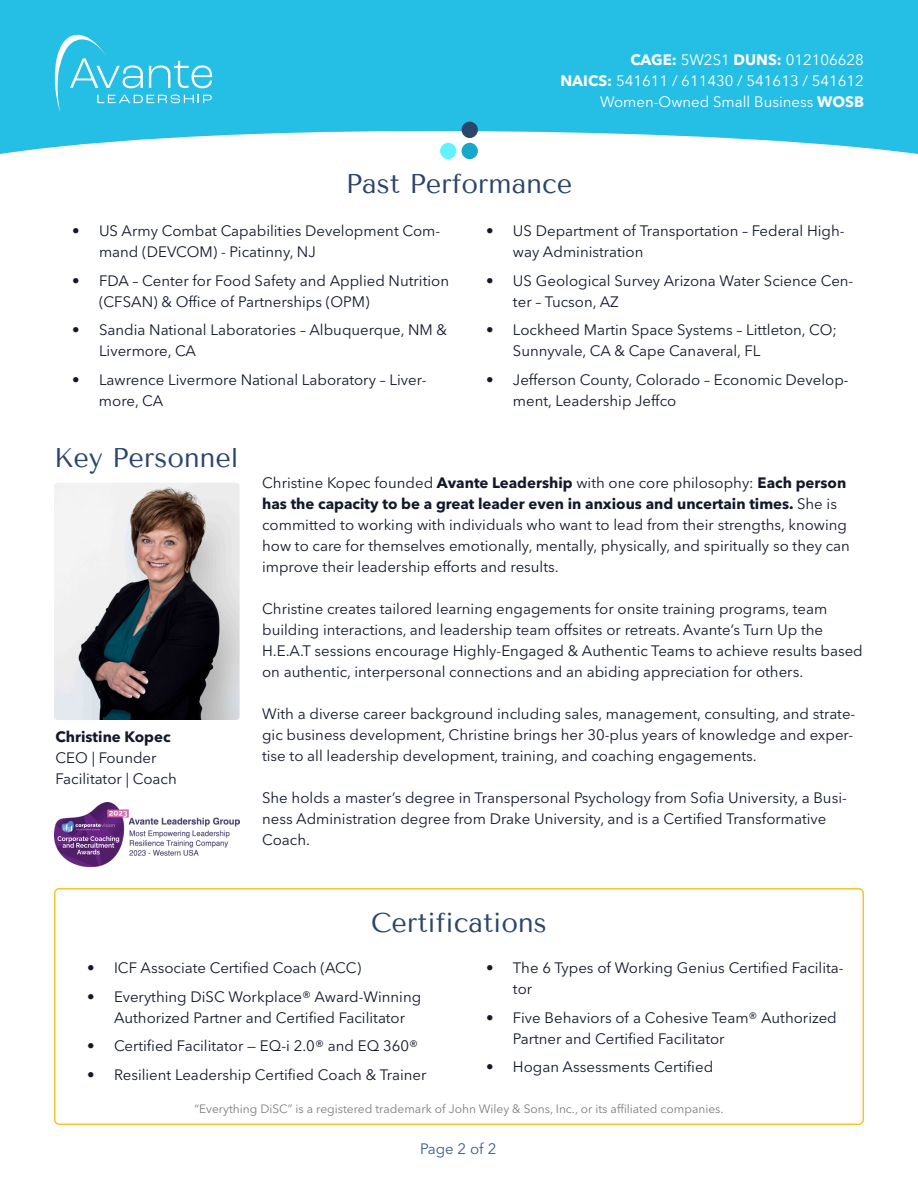
<style>
.page{position:relative;width:918px;height:1188px;background:#fff}
.page>*{position:absolute;margin:0;border:0;box-sizing:border-box;transform-origin:0 0}
.t1{font:27px "Tenor Sans";color:#2b456d}
.t2{font:15px/21px "Avenir Next LT Pro";color:#13192a}
.t3{font:15px/21px "Avenir Next LT Pro";color:#fff;text-align:right}
.t4{font:700 15px "Avenir Next LT Pro";color:#13192a}
.t5{font:15px "Avenir Next LT Pro";color:#3a5d92}
.t6{font:12px "Avenir Next LT Pro";color:#7d7d7d}
.s1{font-weight:700}
</style>
<div class="page">
<svg style="left:0;top:0;width:918px;height:154px;background:#3dc5e7"></svg>
<svg style="left:54px;top:35px;width:158px;height:77px;background:#40c6e7"></svg>
<div style="left:462px;top:122px;width:16px;height:16px;background:#2b456d;border-radius:50%"></div>
<div style="left:462px;top:143px;width:16px;height:16px;background:#19a7ca;border-radius:50%"></div>
<div style="left:440px;top:143px;width:16px;height:16px;background:#62f2ff;border-radius:50%"></div>
<img style="left:54px;top:483px;width:186px;height:237px">
<div style="left:54px;top:888px;width:810px;height:237px;border:2px solid #f4c431;border-radius:4px"></div>
<img style="left:54px;top:802px;width:186px;height:65px">
<p class="t3" style="left:560px;top:50px;width:305px"><span class="s1">CAGE:</span> 5W2S1 <span class="s1">DUNS:</span> 012106628<br><span class="s1">NAICS:</span> 541611 / 611430 / 541613 / 541612<br>Women-Owned Small Business <span class="s1">WOSB</span></p>
<h1 class="t1" style="left:346px;top:168px;width:228px">Past Performance</h1>
<p class="t2" style="left:99px;top:221px;width:343px;text-indent:-27px">• US Army Combat Capabilities Development Com&shy;mand (DEVCOM) - Picatinny, NJ</p>
<p class="t2" style="left:99px;top:270px;width:352px;text-indent:-27px">• FDA – Center for Food Safety and Applied Nutrition (CFSAN) &amp; Office of Partnerships (OPM)</p>
<p class="t2" style="left:99px;top:320px;width:350px;text-indent:-27px">• Sandia National Laboratories – Albuquerque, NM &amp;<br>Livermore, CA</p>
<p class="t2" style="left:99px;top:369px;width:329px;text-indent:-27px">• Lawrence Livermore National Laboratory – Liver&shy;more, CA</p>
<h1 class="t1" style="left:54px;top:442px;width:186px">Key Personnel</h1>
<p class="t2" style="left:513px;top:221px;width:333px;text-indent:-27px">• US Department of Transportation – Federal High&shy;way Administration</p>
<p class="t2" style="left:513px;top:270px;width:342px;text-indent:-27px">• US Geological Survey Arizona Water Science Cen&shy;ter – Tucson, AZ</p>
<p class="t2" style="left:513px;top:320px;width:326px;text-indent:-27px">• Lockheed Martin Space Systems – Littleton, CO;<br>Sunnyvale, CA &amp; Cape Canaveral, FL</p>
<p class="t2" style="left:513px;top:369px;width:337px;text-indent:-27px">• Jefferson County, Colorado – Economic Develop&shy;ment, Leadership Jeffco</p>
<p class="t4" style="left:56px;top:727px;width:117px">Christine Kopec</p>
<p class="t2" style="left:56px;top:747px;width:123px">CEO | Founder<br>Facilitator | Coach</p>
<p class="t2" style="left:262px;top:473px;width:589px">Christine Kopec founded <span class="s1">Avante Leadership</span> with one core philosophy: <span class="s1">Each person has the capacity to be a great leader even in anxious and uncertain times.</span> She is committed to working with individuals who want to lead from their strengths, knowing how to care for themselves emotionally, mentally, physically, and spiritually so they can improve their leadership efforts and results.</p>
<p class="t2" style="left:262px;top:599px;width:602px">Christine creates tailored learning engagements for onsite training programs, team building interactions, and leadership team offsites or retreats. Avante’s Turn Up the H.E.A.T sessions encourage Highly-Engaged &amp; Authentic Teams to achieve results based on authentic, interpersonal connections and an abiding appreciation for others.</p>
<p class="t2" style="left:262px;top:704px;width:595px">With a diverse career background including sales, management, consulting, and strate&shy;gic business development, Christine brings her 30-plus years of knowledge and exper&shy;tise to all leadership development, training, and coaching engagements.</p>
<p class="t2" style="left:262px;top:788px;width:586px">She holds a master’s degree in Transpersonal Psychology from Sofia University, a Busi&shy;ness Administration degree from Drake University, and is a Certified Transformative<br>Coach.</p>
<h1 class="t1" style="left:371px;top:907px;width:177px">Certifications</h1>
<p class="t2" style="left:87px;top:958px;width:276px">• ICF Associate Certified Coach (ACC)</p>
<p class="t2" style="left:114px;top:986px;width:309px;text-indent:-27px">• Everything DiSC Workplace® Award-Winning<br>Authorized Partner and Certified Facilitator</p>
<p class="t2" style="left:87px;top:1036px;width:333px">• Certified Facilitator — EQ-i 2.0® and EQ 360®</p>
<p class="t2" style="left:87px;top:1064px;width:341px">• Resilient Leadership Certified Coach &amp; Trainer</p>
<p class="t2" style="left:513px;top:958px;width:332px;text-indent:-27px">• The 6 Types of Working Genius Certified Facilita&shy;tor</p>
<p class="t2" style="left:513px;top:1007px;width:325px;text-indent:-27px">• Five Behaviors of a Cohesive Team® Authorized<br>Partner and Certified Facilitator</p>
<p class="t2" style="left:486px;top:1057px;width:229px">• Hogan Assessments Certified</p>
<p class="t6" style="left:195px;top:1102px;width:531px">“Everything DiSC” is a registered trademark of John Wiley &amp; Sons, Inc., or its affiliated companies.</p>
<p class="t5" style="left:420px;top:1140px;width:78px">Page 2 of 2</p>
</div>
